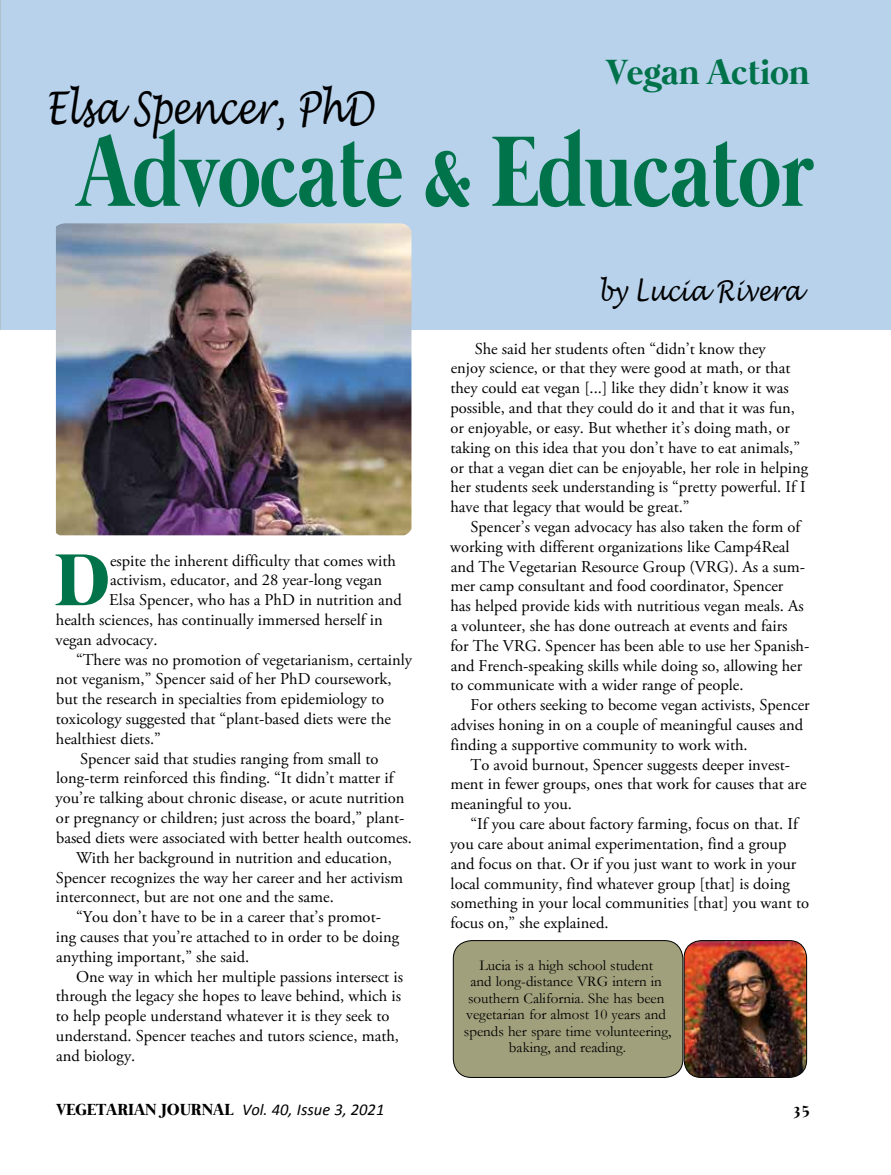
<style>
.page{position:relative;width:891px;height:1175px;background:#fff}
.page>*{position:absolute;margin:0;border:0;box-sizing:border-box;transform-origin:0 0}
.t1{font:700 102.3px "Mermaid";color:#01734a;scale:.81 1}
.t2{font:700 75.15px "Mermaid";color:#01734a}
.t3{font:italic 45px "Lucida Handwriting";color:#000;scale:.74 1}
.t4{font:700 36px "Mermaid";color:#00724a}
.t5{font:italic 28.5px "Lucida Handwriting";color:#000;scale:.81 1}
.t6{font:16.5px/19.8px "Adobe Garamond Pro";color:#000}
.t7{font:italic 16.5px "Calibri";color:#000}
.t8{font:700 16.5px "Mermaid";color:#000}
.t9{font:15px/16.5px "Garamond";color:#000;text-align:center}
.s1{font-family:"Mermaid";font-weight:700;font-style:normal}
</style>
<div class="page">
<div style="left:0;top:0;width:891px;height:330px;background:#b8d2ec"></div>
<img style="left:56px;top:223px;width:355px;height:312px">
<div style="left:453px;top:940px;width:230px;height:137px;background:#a1a07c;border-radius:18px"></div>
<div style="left:453px;top:940px;width:230px;height:137px;border:1px solid #000;border-radius:18px"></div>
<img style="left:684px;top:940px;width:123px;height:137px">
<div style="left:684px;top:940px;width:123px;height:137px;border:1px solid #000;border-radius:17px"></div>
<h3 class="t4" style="left:606px;top:51px;width:204px">Vegan Action</h3>
<h3 class="t3" style="left:46px;top:81px;width:444px">Elsa Spencer, PhD</h3>
<h1 class="t1" style="left:77px;top:114px;width:909px">Advocate &amp; Educator</h1>
<h2 class="t2" style="left:55px;top:537px;width:56px">D</h2>
<p class="t6" style="left:110px;top:551px;width:287px">espite the inherent difficulty that comes with</p>
<p class="t6" style="left:110px;top:571px;width:274px">activism, educator, and 28 year-long vegan</p>
<p class="t6" style="left:109px;top:590px;width:294px">Elsa Spencer, who has a PhD in nutrition and</p>
<p class="t6" style="left:56px;top:610px;width:328px">health sciences, has continually immersed herself in</p>
<p class="t6" style="left:56px;top:630px;width:103px">vegan advocacy.</p>
<p class="t6" style="left:76px;top:650px;width:338px">“There was no promotion of vegetarianism, certainly</p>
<p class="t6" style="left:56px;top:670px;width:337px">not veganism,” Spencer said of her PhD coursework,</p>
<p class="t6" style="left:56px;top:689px;width:330px">but the research in specialties from epidemiology to</p>
<p class="t6" style="left:56px;top:709px;width:337px">toxicology suggested that “plant-based diets were the</p>
<p class="t6" style="left:56px;top:729px;width:106px">healthiest diets.”</p>
<p class="t6" style="left:80px;top:749px;width:300px">Spencer said that studies ranging from small to</p>
<p class="t6" style="left:56px;top:769px;width:341px">long-term reinforced this finding. “It didn’t matter if</p>
<p class="t6" style="left:56px;top:788px;width:350px">you’re talking about chronic disease, or acute nutrition</p>
<p class="t6" style="left:56px;top:808px;width:350px">or pregnancy or children; just across the board,” plant-</p>
<p class="t6" style="left:56px;top:828px;width:357px">based diets were associated with better health outcomes.</p>
<p class="t6" style="left:76px;top:848px;width:318px">With her background in nutrition and education,</p>
<p class="t6" style="left:56px;top:868px;width:349px">Spencer recognizes the way her career and her activism</p>
<p class="t6" style="left:56px;top:887px;width:279px">interconnect, but are not one and the same.</p>
<p class="t6" style="left:76px;top:907px;width:307px">“You don’t have to be in a career that’s promot-</p>
<p class="t6" style="left:56px;top:927px;width:345px">ing causes that you’re attached to in order to be doing</p>
<p class="t6" style="left:56px;top:947px;width:195px">anything important,” she said.</p>
<p class="t6" style="left:76px;top:967px;width:329px">One way in which her multiple passions intersect is</p>
<p class="t6" style="left:56px;top:986px;width:347px">through the legacy she hopes to leave behind, which is</p>
<p class="t6" style="left:56px;top:1006px;width:335px">to help people understand whatever it is they seek to</p>
<p class="t6" style="left:56px;top:1026px;width:345px">understand. Spencer teaches and tutors science, math,</p>
<p class="t6" style="left:56px;top:1046px;width:81px">and biology.</p>
<h3 class="t5" style="left:598px;top:274px;width:253px">by Lucia Rivera</h3>
<p class="t6" style="left:450px;top:339px;width:360px;text-indent:24px">She said her students often “didn’t know they<br>enjoy science, or that they were good at math, or that they could eat vegan [...] like they didn’t know it was possible, and that they could do it and that it was fun, or enjoyable, or easy. But whether it’s doing math, or taking on this idea that you don’t have to eat animals,” or that a vegan diet can be enjoyable, her role in helping her students seek understanding is “pretty powerful. If I have that legacy that would be great.”</p>
<p class="t6" style="left:450px;top:517px;width:361px;text-indent:20px">Spencer’s vegan advocacy has also taken the form of working with different organizations like Camp4Real and The Vegetarian Resource Group (VRG). As a sum&shy;mer camp consultant and food coordinator, Spencer<br>has helped provide kids with nutritious vegan meals. As a volunteer, she has done outreach at events and fairs<br>for The VRG. Spencer has been able to use her Spanish&shy;and French-speaking skills while doing so, allowing her to communicate with a wider range of people.</p>
<p class="t6" style="left:450px;top:695px;width:361px;text-indent:20px">For others seeking to become vegan activists, Spencer advises honing in on a couple of meaningful causes and finding a supportive community to work with.</p>
<p class="t6" style="left:450px;top:755px;width:358px;text-indent:20px">To avoid burnout, Spencer suggests deeper invest&shy;ment in fewer groups, ones that work for causes that are meaningful to you.</p>
<p class="t6" style="left:450px;top:814px;width:361px;text-indent:20px">“If you care about factory farming, focus on that. If you care about animal experimentation, find a group and focus on that. Or if you just want to work in your local community, find whatever group [that] is doing something in your local communities [that] you want to focus on,” she explained.</p>
<p class="t9" style="left:464px;top:956px;width:209px">Lucia is a high school student<br>and long-distance VRG intern in southern California. She has been vegetarian for almost 10 years and spends her spare time volunteering, baking, and reading.</p>
<p class="t7" style="left:57px;top:1098px;width:329px"><span class="s1">VEGETARIAN JOURNAL</span> Vol. 40, Issue 3, 2021</p>
<p class="t8" style="left:793px;top:1100px;width:20px">35</p>
</div>
